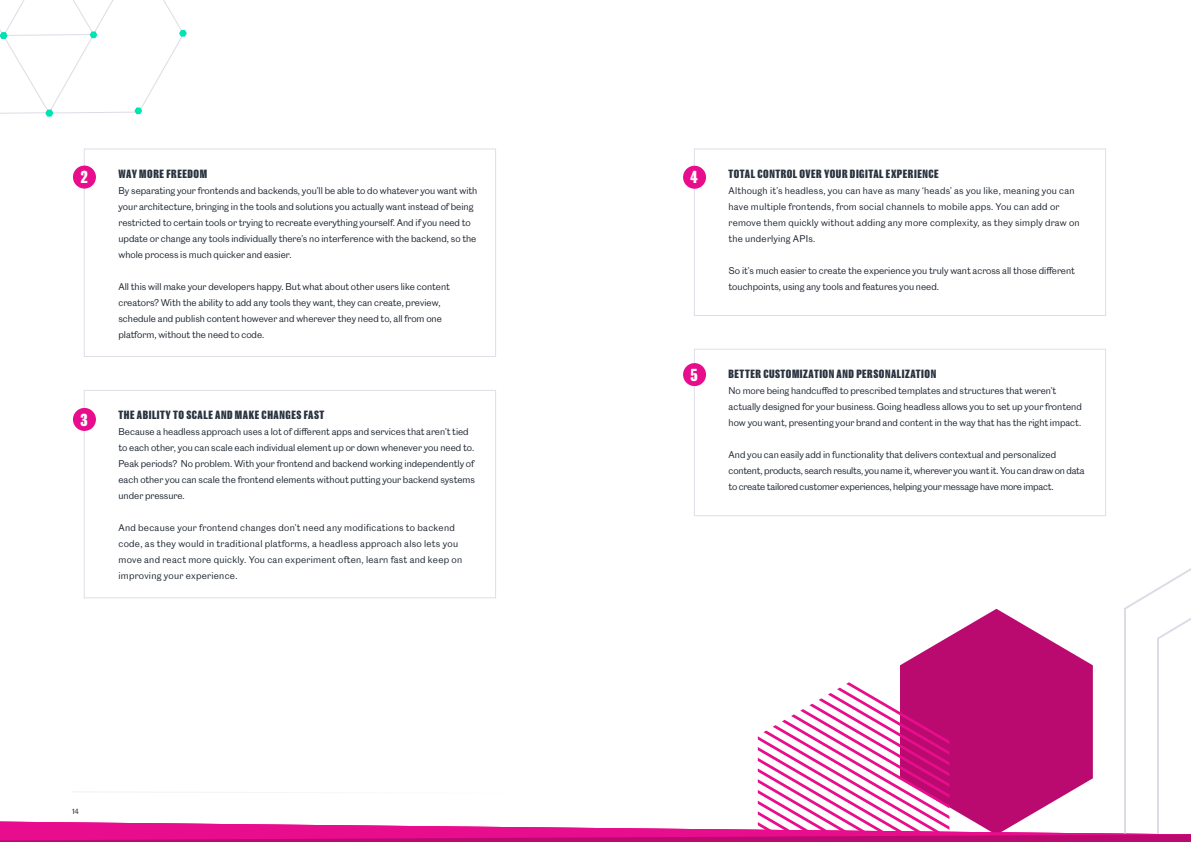
<style>
.page{position:relative;width:1191px;height:842px;background:#fff}
.page>*{position:absolute;margin:0;border:0;box-sizing:border-box;transform-origin:0 0}
.t1{font:700 expanded 16px "Caslon Doric Condensed";color:#fff}
.t2{font:700 expanded 11px "Caslon Doric Condensed";letter-spacing:.05em;color:#29333f}
.t3{font:9px/16px "Caslon Doric";color:#1a222d}
.t4{font:9px/16px "Caslon Doric";letter-spacing:.03em;color:#1a222d}
.t5{font:9px/16px "Caslon Doric";letter-spacing:.025em;color:#1a222d}
.t6{font:9px/16px "Caslon Doric";letter-spacing:-.02em;color:#1a222d}
.t7{font:7px "Caslon Doric";color:#1a222d}
</style>
<div class="page">
<div style="left:694px;top:149px;width:412px;height:167px;border:1px solid #e0dde6"></div>
<div style="left:694px;top:349px;width:412px;height:167px;border:1px solid #e0dde6"></div>
<div style="left:683px;top:166px;width:23px;height:23px;background:#e80d8c;border-radius:50%"></div>
<div style="left:683px;top:363px;width:23px;height:23px;background:#e80d8c;border-radius:50%"></div>
<div style="left:84px;top:149px;width:412px;height:208px;border:1px solid #e0dde6"></div>
<div style="left:84px;top:390px;width:412px;height:208px;border:1px solid #e0dde6"></div>
<div style="left:73px;top:166px;width:23px;height:23px;background:#e80d8c;border-radius:50%"></div>
<div style="left:73px;top:408px;width:23px;height:23px;background:#e80d8c;border-radius:50%"></div>
<svg style="left:900px;top:609px;width:192px;height:73px;fill:#ba0a70"></svg>
<svg style="left:0;top:0;width:187px;height:116px"></svg>
<hr style="left:1123px;top:609px;width:2px;height:233px;background:#dedbe6">
<svg style="left:1123px;top:568px;width:68px;height:42px"></svg>
<hr style="left:1157px;top:638px;width:2px;height:204px;background:#dedbe6">
<svg style="left:1157px;top:618px;width:34px;height:21px"></svg>
<svg style="left:0;top:682px;width:1191px;height:160px"></svg>
<h1 class="t1" style="left:81px;top:166px;width:8px">2</h1>
<h1 class="t1" style="left:80px;top:408px;width:9px">3</h1>
<p class="t2" style="left:119px;top:166px;width:90px">WAY MORE FREEDOM</p>
<p class="t3" style="left:118px;top:182px;width:360px">By separating your frontends and backends, you’ll be able to do whatever you want with your architecture, bringing in the tools and solutions you actually want instead of being restricted to certain tools or trying to recreate everything yourself. And if you need to update or change any tools individually there’s no interference with the backend, so the whole process is much quicker and easier.</p>
<p class="t3" style="left:118px;top:278px;width:333px">All this will make your developers happy. But what about other users like content creators? With the ability to add any tools they want, they can create, preview, schedule and publish content however and wherever they need to, all from one platform, without the need to code.</p>
<p class="t2" style="left:119px;top:407px;width:207px">THE ABILITY TO SCALE AND MAKE CHANGES FAST</p>
<p class="t3" style="left:118px;top:423px;width:358px">Because a headless approach uses a lot of different apps and services that aren’t tied to each other, you can scale each individual element up or down whenever you need to.<br>Peak periods? No problem. With your frontend and backend working independently of each other you can scale the frontend elements without putting your backend systems under pressure.</p>
<p class="t4" style="left:118px;top:519px;width:345px">And because your frontend changes don’t need any modifications to backend code, as they would in traditional platforms, a headless approach also lets you move and react more quickly. You can experiment often, learn fast and keep on improving your experience.</p>
<p class="t7" style="left:72px;top:805px;width:8px">14</p>
<h1 class="t1" style="left:690px;top:166px;width:9px">4</h1>
<h1 class="t1" style="left:690px;top:363px;width:9px">5</h1>
<p class="t2" style="left:728px;top:166px;width:212px">TOTAL CONTROL OVER YOUR DIGITAL EXPERIENCE</p>
<p class="t5" style="left:728px;top:182px;width:352px">Although it’s headless, you can have as many ‘heads’ as you like, meaning you can have multiple frontends, from social channels to mobile apps. You can add or remove them quickly without adding any more complexity, as they simply draw on the underlying APIs.</p>
<p class="t3" style="left:728px;top:262px;width:348px">So it’s much easier to create the experience you truly want across all those different touchpoints, using any tools and features you need.</p>
<p class="t2" style="left:728px;top:366px;width:209px">BETTER CUSTOMIZATION AND PERSONALIZATION</p>
<p class="t3" style="left:728px;top:382px;width:355px">No more being handcuffed to prescribed templates and structures that weren’t actually designed for your business. Going headless allows you to set up your frontend how you want, presenting your brand and content in the way that has the right impact.</p>
<p class="t6" style="left:728px;top:446px;width:357px">And you can easily add in functionality that delivers contextual and personalized content, products, search results, you name it, wherever you want it. You can draw on data to create tailored customer experiences, helping your message have more impact.</p>
</div>
